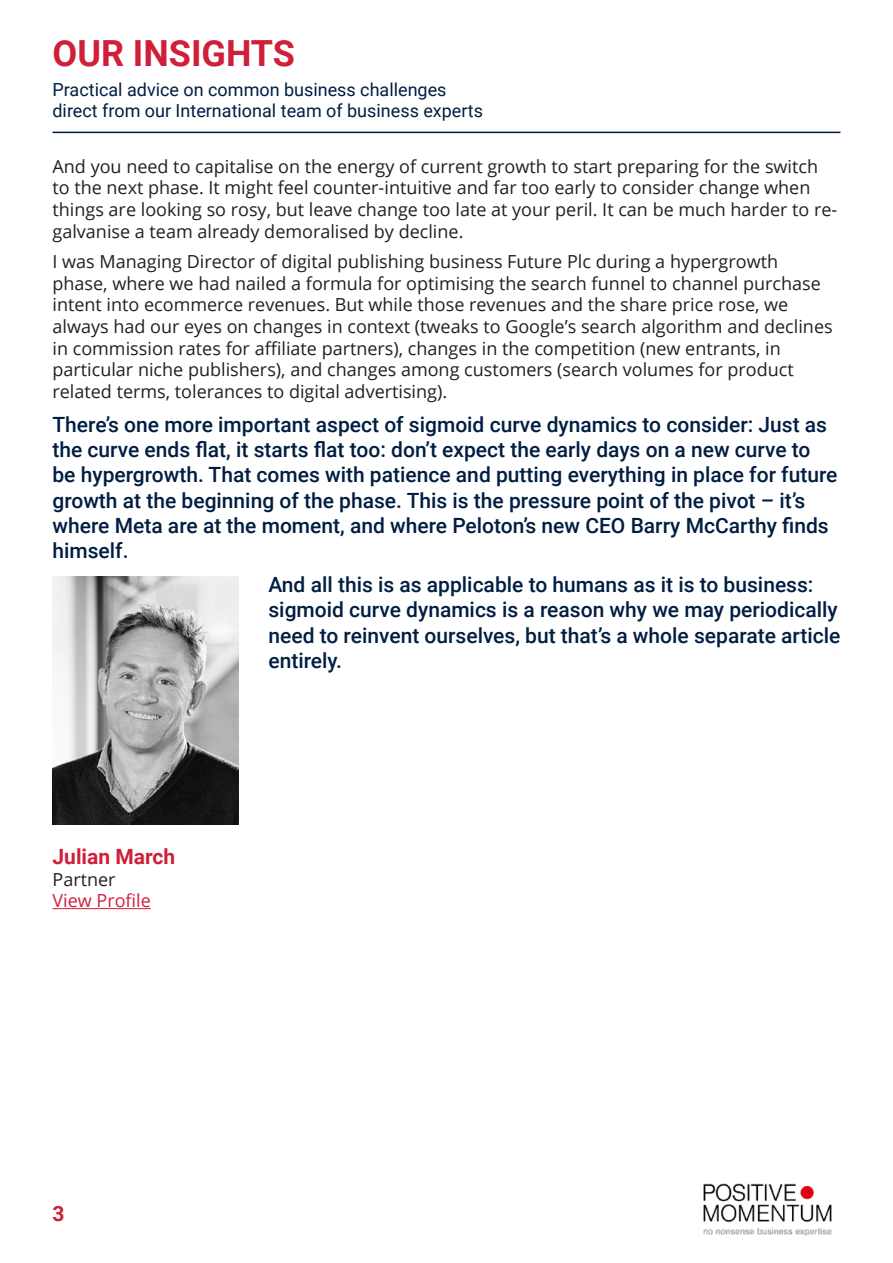
<style>
.page{position:relative;width:893px;height:1263px;background:#fff}
.page>*{position:absolute;margin:0;border:0;box-sizing:border-box;transform-origin:0 0}
.t1{font:700 36px "Roboto";color:#d01f39}
.t2{font:500 21px/25.2px "Roboto";color:#001e42}
.t3{font:700 21px "Roboto";color:#d01f39}
.t4{font:18px/21.6px "Open Sans";color:#231f20}
.t5{font:18px/21px "Roboto";color:#001e42}
.t6{font:18px "Open Sans";color:#d01f39}
</style>
<div class="page">
<img style="left:703px;top:1183px;width:129px;height:53px">
<hr style="left:52px;top:132px;width:788px;height:1px;background:#001e42">
<hr style="left:52px;top:908px;width:99px;height:1px;background:#d01f39">
<img style="left:53px;top:576px;width:185px;height:248px">
<h1 class="t1" style="left:52px;top:28px;width:244px">OUR INSIGHTS</h1>
<p class="t5" style="left:52px;top:79px;width:432px">Practical advice on common business challenges direct from our International team of business experts</p>
<p class="t4" style="left:52px;top:155px;width:786px">And you need to capitalise on the energy of current growth to start preparing for the switch to the next phase. It might feel counter-intuitive and far too early to consider change when things are looking so rosy, but leave change too late at your peril. It can be much harder to re&shy;galvanise a team already demoralised by decline.</p>
<p class="t4" style="left:52px;top:250px;width:782px">I was Managing Director of digital publishing business Future Plc during a hypergrowth phase, where we had nailed a formula for optimising the search funnel to channel purchase intent into ecommerce revenues. But while those revenues and the share price rose, we always had our eyes on changes in context (tweaks to Google’s search algorithm and declines in commission rates for affiliate partners), changes in the competition (new entrants, in particular niche publishers), and changes among customers (search volumes for product related terms, tolerances to digital advertising).</p>
<p class="t2" style="left:52px;top:411px;width:787px">There’s one more important aspect of sigmoid curve dynamics to consider: Just as the curve ends flat, it starts flat too: don’t expect the early days on a new curve to be hypergrowth. That comes with patience and putting everything in place for future growth at the beginning of the phase. This is the pressure point of the pivot – it’s where Meta are at the moment, and where Peloton’s new CEO Barry McCarthy finds himself.</p>
<p class="t2" style="left:268px;top:571px;width:573px">And all this is as applicable to humans as it is to business: sigmoid curve dynamics is a reason why we may periodically need to reinvent ourselves, but that’s a whole separate article entirely.</p>
<p class="t3" style="left:52px;top:842px;width:124px">Julian March</p>
<p class="t4" style="left:52px;top:868px;width:65px">Partner</p>
<p class="t6" style="left:52px;top:888px;width:100px">View Profile</p>
<p class="t3" style="left:52px;top:1199px;width:14px">3</p>
</div>
